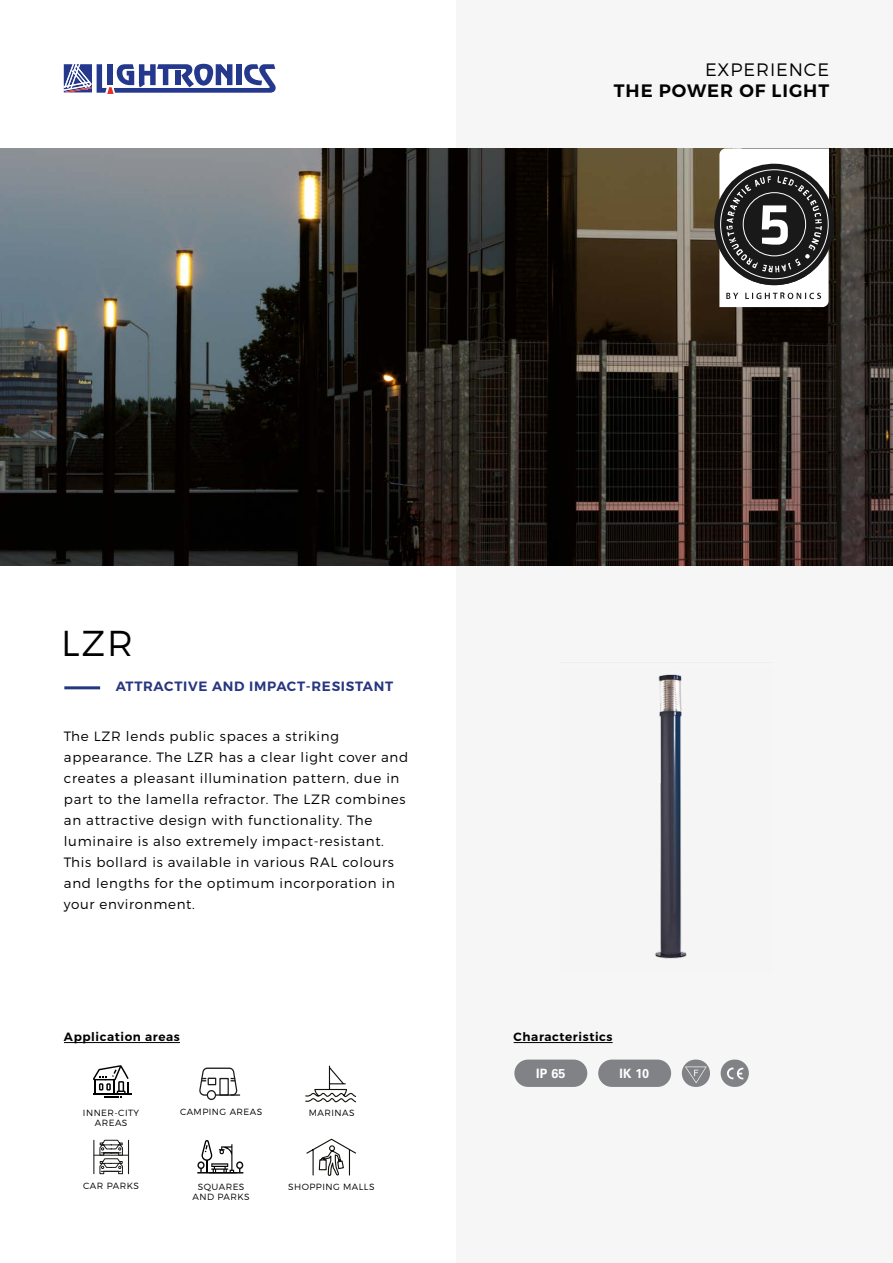
<style>
.page{position:relative;width:893px;height:1263px;background:#fff}
.page>*{position:absolute;margin:0;border:0;box-sizing:border-box;transform-origin:0 0}
.t1{font:36px "Trueno Lt";color:#000}
.t2{font:18px "Trueno S Bd";letter-spacing:.05em;color:#020203}
.t3{font:18px "Trueno Lt";letter-spacing:.05em;color:#020203}
.t4{font:13.5px/21px "Trueno Lt";letter-spacing:.05em;color:#000}
.t5{font:13.5px "Trueno S Bd";letter-spacing:.05em;color:#273680}
.t6{font:700 12.9px "Univers LT Std";letter-spacing:.02em;color:#fff}
.t7{font:12px "Trueno S Bd";letter-spacing:.05em;color:#000}
.t8{font:9px/10.5px "Trueno Lt";letter-spacing:.05em;color:#000;text-align:center}
</style>
<div class="page">
<div style="left:456px;top:0;width:437px;height:1263px;background:#f6f6f6"></div>
<img style="left:0;top:149px;width:893px;height:417px">
<hr style="left:93px;top:1093px;width:39px;height:2px;background:#000">
<svg style="left:93px;top:1065px;width:36px;height:33px"></svg>
<svg style="left:199px;top:1067px;width:42px;height:33px"></svg>
<hr style="left:198px;top:1172px;width:45px;height:1px;background:#12100e">
<div style="left:197px;top:1161px;width:8px;height:8px;border:1px solid #12100e;border-radius:50%"></div>
<div style="left:236px;top:1161px;width:7px;height:8px;border:1px solid #12100e;border-radius:50%"></div>
<svg style="left:200px;top:1140px;width:40px;height:33px"></svg>
<hr style="left:64px;top:686px;width:36px;height:3px;background:#273680">
<hr style="left:94px;top:1155px;width:34px;height:1px;background:#1d1d1b">
<svg style="left:99px;top:1139px;width:24px;height:36px"></svg>
<hr style="left:93px;top:1140px;width:1px;height:34px;background:#1d1d1b">
<hr style="left:128px;top:1140px;width:1px;height:34px;background:#1d1d1b">
<svg style="left:64px;top:64px;width:212px;height:30px"></svg>
<div style="left:514px;top:1059px;width:73px;height:28px;background:#808285;border-radius:14px"></div>
<div style="left:598px;top:1059px;width:73px;height:28px;background:#808285;border-radius:14px"></div>
<div style="left:714px;top:164px;width:120px;height:121px;background:#191919;border-radius:50%"></div>
<svg style="left:719px;top:149px;width:110px;height:158px"></svg>
<svg style="left:305px;top:1065px;width:51px;height:38px"></svg>
<img style="left:654px;top:674px;width:33px;height:285px">
<svg style="left:306px;top:1138px;width:50px;height:38px"></svg>
<hr style="left:64px;top:1042px;width:116px;height:1px;background:#000">
<hr style="left:514px;top:1042px;width:99px;height:1px;background:#000">
<div style="left:682px;top:1059px;width:28px;height:28px;background:#808285;border-radius:14px"></div>
<svg style="left:685px;top:1066px;width:22px;height:17px"></svg>
<div style="left:721px;top:1059px;width:28px;height:28px;background:#818285;border-radius:14px"></div>
<svg style="left:727px;top:1067px;width:16px;height:12px"></svg>
<h2 class="t3" style="left:705px;top:58px;width:126px">EXPERIENCE</h2>
<h2 class="t2" style="left:614px;top:80px;width:217px">THE POWER OF LIGHT</h2>
<h1 class="t1" style="left:61px;top:621px;width:73px">LZR</h1>
<p class="t5" style="left:116px;top:678px;width:279px">ATTRACTIVE AND IMPACT-RESISTANT</p>
<p class="t4" style="left:64px;top:725px;width:346px">The LZR lends public spaces a striking appearance. The LZR has a clear light cover and creates a pleasant illumination pattern, due in part to the lamella refractor. The LZR combines an attractive design with functionality. The luminaire is also extremely impact-resistant.<br>This bollard is available in various RAL colours and lengths for the optimum incorporation in your environment.</p>
<p class="t7" style="left:64px;top:1030px;width:117px">Application areas</p>
<p class="t7" style="left:514px;top:1030px;width:100px">Characteristics</p>
<p class="t8" style="left:83px;top:1107px;width:58px">INNER-CITY<br>AREAS</p>
<p class="t8" style="left:180px;top:1106px;width:84px">CAMPING AREAS</p>
<p class="t8" style="left:309px;top:1107px;width:47px">MARINAS</p>
<p class="t8" style="left:83px;top:1180px;width:57px">CAR PARKS</p>
<p class="t8" style="left:192px;top:1181px;width:59px">SQUARES<br>AND PARKS</p>
<p class="t8" style="left:288px;top:1181px;width:88px">SHOPPING MALLS</p>
<p class="t6" style="left:536px;top:1065px;width:31px">IP 65</p>
<p class="t6" style="left:620px;top:1065px;width:31px">IK 10</p>
</div>
